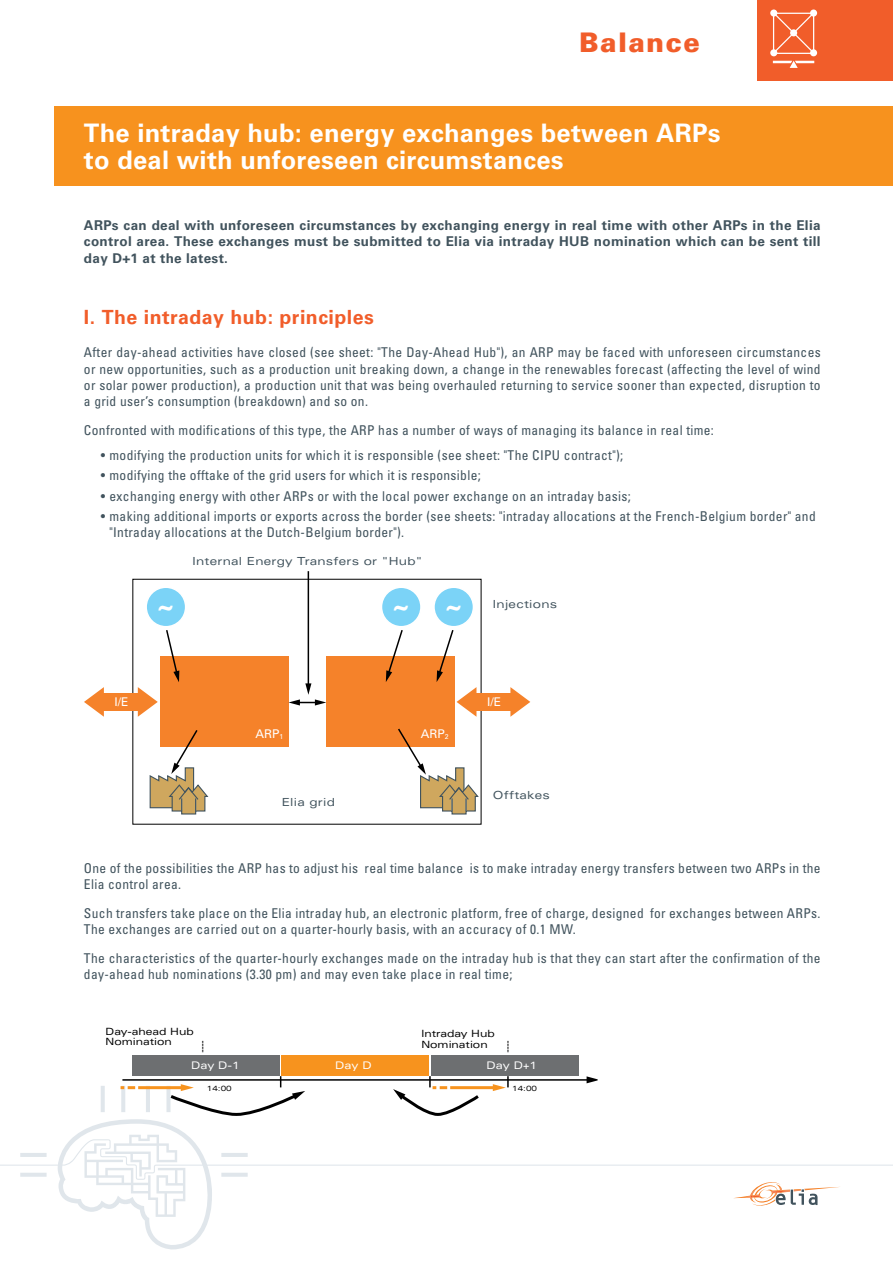
<style>
.page{position:relative;width:893px;height:1263px;background:#fff}
.page>*{position:absolute;margin:0;border:0;box-sizing:border-box;transform-origin:0 0}
.t1{font:900 27px "Univers";letter-spacing:.05em;color:#f15d2a}
.t2{font:700 25.8px "Univers";color:#fff}
.t3{font:700 25.5px/27px "Univers";letter-spacing:.01em;color:#fff}
.t4{font:700 19.5px "Univers";letter-spacing:.025em;color:#f15d2a}
.t5{font:condensed 13.5px/16.2px "Univers";letter-spacing:.025em;color:#41535d}
.t6{font:700 13.5px/16.2px "Univers";letter-spacing:.025em;color:#41535d;text-align:justify}
.t7{font:12px "Univers";color:#fff}
.t8{font:expanded 11.1px "Univers";letter-spacing:.025em;color:#41535d}
.t9{font:expanded 10.5px "Univers";color:#fff}
.t10{font:expanded 9.9px/10.5px "Univers";color:#000}
.t11{font:expanded 7.5px "Univers";color:#000}
</style>
<div class="page">
<svg style="left:0;top:1086px;width:893px;height:164px"></svg>
<svg style="left:733px;top:1182px;width:107px;height:24px"></svg>
<div style="left:54px;top:106px;width:839px;height:80px;background:#f7921e"></div>
<div style="left:160px;top:656px;width:128px;height:90px;background:#f5822a"></div>
<div style="left:326px;top:656px;width:128px;height:90px;background:#f5822a"></div>
<hr style="left:308px;top:571px;width:1px;height:114px;background:#000">
<svg style="left:289px;top:683px;width:37px;height:22px"></svg>
<svg style="left:166px;top:630px;width:13px;height:52px"></svg>
<svg style="left:397px;top:727px;width:82px;height:88px"></svg>
<svg style="left:386px;top:630px;width:17px;height:52px"></svg>
<svg style="left:149px;top:730px;width:61px;height:85px"></svg>
<div style="left:146px;top:587px;width:40px;height:40px;background:#7bd3f7;border-radius:50%"></div>
<div style="left:145px;top:586px;width:41px;height:41px;border:2px solid #fff;border-radius:50%"></div>
<div style="left:381px;top:587px;width:40px;height:40px;background:#7bd3f7;border-radius:50%"></div>
<div style="left:381px;top:586px;width:41px;height:41px;border:2px solid #fff;border-radius:50%"></div>
<div style="left:434px;top:587px;width:39px;height:40px;background:#7bd3f7;border-radius:50%"></div>
<div style="left:433px;top:586px;width:41px;height:41px;border:2px solid #fff;border-radius:50%"></div>
<div style="left:103px;top:693px;width:38px;height:17px;background:#f5822a"></div>
<svg style="left:138px;top:687px;width:20px;height:30px"></svg>
<svg style="left:84px;top:687px;width:20px;height:30px"></svg>
<div style="left:476px;top:693px;width:38px;height:17px;background:#f5822a"></div>
<svg style="left:510px;top:687px;width:20px;height:30px"></svg>
<svg style="left:437px;top:630px;width:39px;height:87px"></svg>
<div style="left:132px;top:1055px;width:147px;height:20px;background:#6d6f71"></div>
<div style="left:282px;top:1055px;width:147px;height:20px;background:#f7931e"></div>
<div style="left:431px;top:1055px;width:147px;height:20px;background:#6d6f71"></div>
<hr style="left:138px;top:1086px;width:45px;height:3px;background:#f7931e">
<svg style="left:121px;top:1086px;width:14px;height:3px"></svg>
<hr style="left:450px;top:1086px;width:45px;height:3px;background:#f7931e">
<hr style="left:122px;top:1079px;width:467px;height:2px;background:#000">
<svg style="left:587px;top:1076px;width:11px;height:7px"></svg>
<svg style="left:168px;top:1076px;width:137px;height:41px"></svg>
<svg style="left:393px;top:1076px;width:88px;height:41px"></svg>
<svg style="left:493px;top:1076px;width:16px;height:15px"></svg>
<svg style="left:507px;top:1041px;width:2px;height:11px"></svg>
<div style="left:758px;top:0;width:135px;height:80px;background:#f15d2a"></div>
<div style="left:810px;top:49px;width:7px;height:7px;background:#fff;border-radius:50%"></div>
<svg style="left:772px;top:11px;width:43px;height:44px"></svg>
<svg style="left:773px;top:61px;width:41px;height:7px"></svg>
<h1 class="t1" style="left:579px;top:26px;width:122px">Balance</h1>
<h3 class="t3" style="left:84px;top:120px;width:638px">The intraday hub: energy exchanges between ARPs to deal with unforeseen circumstances</h3>
<p class="t6" style="left:84px;top:217px;width:738px">ARPs can deal with unforeseen circumstances by exchanging energy in real time with other ARPs in the Elia control area. These exchanges must be submitted to Elia via intraday HUB nomination which can be sent till day D+1 at the latest.</p>
<h3 class="t4" style="left:84px;top:306px;width:291px">I. The intraday hub: principles</h3>
<p class="t5" style="left:84px;top:344px;width:738px;text-align:justify">After day-ahead activities have closed (see sheet: "The Day-Ahead Hub"), an ARP may be faced with unforeseen circumstances or new opportunities, such as a production unit breaking down, a change in the renewables forecast (affecting the level of wind or solar power production), a production unit that was being overhauled returning to service sooner than expected, disruption to a grid user’s consumption (breakdown) and so on.</p>
<p class="t5" style="left:84px;top:422px;width:631px">Confronted with modifications of this type, the ARP has a number of ways of managing its balance in real time:</p>
<p class="t5" style="left:101px;top:447px;width:524px">• modifying the production units for which it is responsible (see sheet: "The CIPU contract");</p>
<p class="t5" style="left:101px;top:467px;width:381px">• modifying the offtake of the grid users for which it is responsible;</p>
<p class="t5" style="left:101px;top:488px;width:531px">• exchanging energy with other ARPs or with the local power exchange on an intraday basis;</p>
<p class="t5" style="left:110px;top:508px;width:708px;text-indent:-9px">• making additional imports or exports across the border (see sheets: "intraday allocations at the French-Belgium border" and "Intraday allocations at the Dutch-Belgium border").</p>
<p class="t8" style="left:192px;top:555px;width:232px">Internal Energy Transfers or "Hub"</p>
<h2 class="t2" style="left:158px;top:591px;width:17px">~</h2>
<h2 class="t2" style="left:394px;top:591px;width:17px">~</h2>
<h2 class="t2" style="left:446px;top:591px;width:17px">~</h2>
<p class="t8" style="left:493px;top:597px;width:66px">Injections</p>
<p class="t7" style="left:114px;top:695px;width:16px">I/E</p>
<p class="t7" style="left:487px;top:695px;width:16px">I/E</p>
<p class="t7" style="left:255px;top:727px;width:29px">ARP<sub>1</sub></p>
<p class="t7" style="left:421px;top:727px;width:29px">ARP<sub>2</sub></p>
<p class="t8" style="left:282px;top:796px;width:55px">Elia grid</p>
<p class="t8" style="left:493px;top:788px;width:59px">Offtakes</p>
<p class="t5" style="left:84px;top:860px;width:738px">One of the possibilities the ARP has to adjust his real time balance is to make intraday energy transfers between two ARPs in the<br>Elia control area.</p>
<p class="t5" style="left:84px;top:905px;width:738px">Such transfers take place on the Elia intraday hub, an electronic platform, free of charge, designed for exchanges between ARPs.<br>The exchanges are carried out on a quarter-hourly basis, with an accuracy of 0.1 MW.</p>
<p class="t5" style="left:84px;top:950px;width:738px">The characteristics of the quarter-hourly exchanges made on the intraday hub is that they can start after the confirmation of the day-ahead hub nominations (3.30 pm) and may even take place in real time;</p>
<p class="t10" style="left:106px;top:1026px;width:90px">Day-ahead Hub<br>Nomination</p>
<p class="t9" style="left:191px;top:1059px;width:50px">Day D-1</p>
<p class="t10" style="left:421px;top:1028px;width:75px">Intraday Hub<br>Nomination</p>
<p class="t9" style="left:335px;top:1059px;width:38px">Day D</p>
<p class="t9" style="left:487px;top:1059px;width:52px">Day D+1</p>
<p class="t11" style="left:207px;top:1084px;width:26px">14:00</p>
<p class="t11" style="left:512px;top:1084px;width:26px">14:00</p>
</div>
